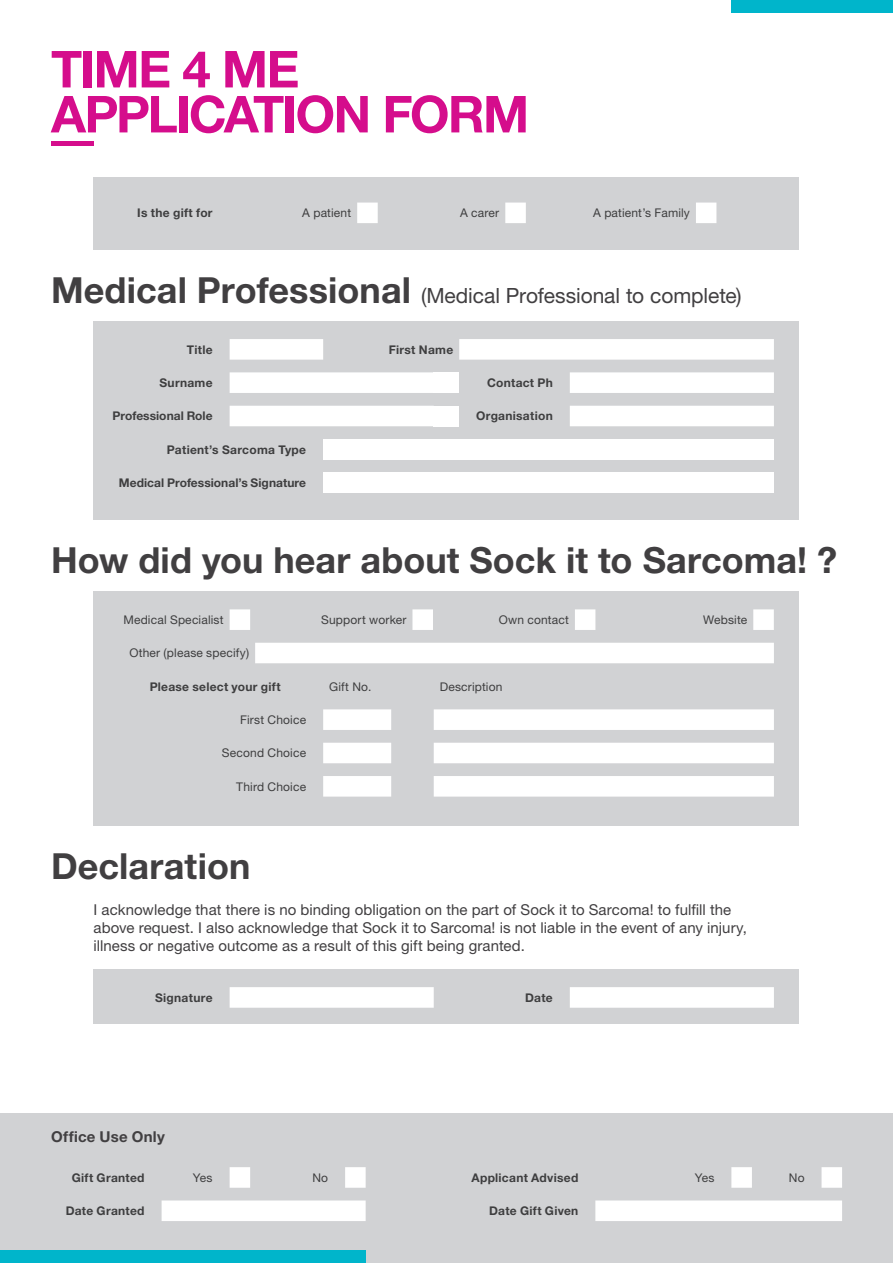
<style>
.page{position:relative;width:893px;height:1263px;background:#fff}
.page>*{position:absolute;margin:0;border:0;box-sizing:border-box;transform-origin:0 0}
.t1{font:700 51px/45px "Helvetica Neue LT Pro";letter-spacing:-.035em;color:#d50d8c}
.t2{font:700 36px "Helvetica Neue LT Pro";color:#413f41}
.t3{font:21px "Helvetica Neue LT Pro";letter-spacing:-.005em;color:#413f41}
.t4{font:15px/18px "Helvetica Neue LT Pro";letter-spacing:.005em;color:#413f41}
.t5{font:700 15px "Helvetica Neue LT Pro";letter-spacing:.02em;color:#413f41}
.t6{font:700 12px "Helvetica Neue LT Pro";letter-spacing:.02em;color:#3e3e3f}
.t7{font:12px "Helvetica Neue LT Pro";letter-spacing:.015em;color:#3e3e3f}
.t8{font:700 12px "Helvetica Neue LT Pro";color:#3e3e3f}
.s1{font-weight:700;font-size:36px}
</style>
<div class="page">
<div style="left:94px;top:321px;width:705px;height:198px;background:#d1d2d4"></div>
<div style="left:94px;top:591px;width:705px;height:234px;background:#d1d2d4"></div>
<div style="left:94px;top:969px;width:705px;height:54px;background:#d1d2d4"></div>
<div style="left:0;top:1113px;width:893px;height:150px;background:#d1d2d4"></div>
<div style="left:731px;top:0;width:162px;height:13px;background:#00b5cb"></div>
<div style="left:0;top:1250px;width:366px;height:13px;background:#00b5cb"></div>
<hr style="left:51px;top:141px;width:43px;height:4px;background:#d50d8c">
<div style="left:94px;top:177px;width:705px;height:72px;background:#d1d2d4"></div>
<svg style="left:357px;top:203px;width:359px;height:20px"></svg>
<svg style="left:230px;top:339px;width:544px;height:21px"></svg>
<svg style="left:323px;top:709px;width:451px;height:88px"></svg>
<svg style="left:230px;top:372px;width:544px;height:21px"></svg>
<div style="left:434px;top:372px;width:25px;height:21px;background:#fff"></div>
<div style="left:323px;top:439px;width:204px;height:21px;background:#fff"></div>
<div style="left:527px;top:439px;width:247px;height:21px;background:#fff"></div>
<svg style="left:230px;top:406px;width:544px;height:20px"></svg>
<div style="left:434px;top:406px;width:25px;height:20px;background:#fff"></div>
<div style="left:323px;top:472px;width:451px;height:21px;background:#fff"></div>
<svg style="left:230px;top:609px;width:544px;height:21px"></svg>
<div style="left:255px;top:643px;width:519px;height:20px;background:#fff"></div>
<svg style="left:230px;top:987px;width:544px;height:21px"></svg>
<svg style="left:162px;top:1167px;width:680px;height:54px"></svg>
<h1 class="t1" style="left:51px;top:46px;width:480px">TIME 4 ME<br>APPLICATION FORM</h1>
<p class="t6" style="left:137px;top:205px;width:77px">Is the gift for</p>
<p class="t7" style="left:302px;top:206px;width:50px">A patient</p>
<p class="t7" style="left:460px;top:206px;width:41px">A carer</p>
<p class="t7" style="left:593px;top:206px;width:98px">A patient’s Family</p>
<h3 class="t3" style="left:51px;top:283px;width:692px"><span class="s1">Medical Professional</span> (Medical Professional to complete)</h3>
<p class="t6" style="left:187px;top:342px;width:27px">Title</p>
<p class="t6" style="left:389px;top:342px;width:66px">First Name</p>
<p class="t6" style="left:159px;top:375px;width:55px">Surname</p>
<p class="t6" style="left:487px;top:375px;width:67px">Contact Ph</p>
<p class="t8" style="left:112px;top:409px;width:102px">Professional Role</p>
<p class="t6" style="left:476px;top:409px;width:78px">Organisation</p>
<p class="t6" style="left:167px;top:442px;width:141px">Patient’s Sarcoma Type</p>
<p class="t6" style="left:119px;top:475px;width:189px">Medical Professional’s Signature</p>
<h2 class="t2" style="left:51px;top:538px;width:788px">How did you hear about Sock it to Sarcoma! ?</h2>
<p class="t7" style="left:123px;top:612px;width:102px">Medical Specialist</p>
<p class="t7" style="left:321px;top:612px;width:87px">Support worker</p>
<p class="t7" style="left:499px;top:612px;width:72px">Own contact</p>
<p class="t7" style="left:703px;top:612px;width:46px">Website</p>
<p class="t7" style="left:129px;top:646px;width:121px">Other (please specify)</p>
<p class="t6" style="left:150px;top:679px;width:132px">Please select your gift</p>
<p class="t7" style="left:329px;top:679px;width:44px">Gift No.</p>
<p class="t7" style="left:440px;top:679px;width:64px">Description</p>
<p class="t7" style="left:240px;top:712px;width:67px">First Choice</p>
<p class="t7" style="left:222px;top:746px;width:86px">Second Choice</p>
<p class="t7" style="left:236px;top:779px;width:71px">Third Choice</p>
<h2 class="t2" style="left:51px;top:844px;width:201px">Declaration</h2>
<p class="t4" style="left:94px;top:900px;width:655px">I acknowledge that there is no binding obligation on the part of Sock it to Sarcoma! to fulfill the above request. I also acknowledge that Sock it to Sarcoma! is not liable in the event of any injury, illness or negative outcome as a result of this gift being granted.</p>
<p class="t6" style="left:155px;top:990px;width:59px">Signature</p>
<p class="t6" style="left:525px;top:990px;width:29px">Date</p>
<p class="t5" style="left:51px;top:1127px;width:115px">Office Use Only</p>
<p class="t6" style="left:72px;top:1170px;width:74px">Gift Granted</p>
<p class="t7" style="left:193px;top:1170px;width:21px">Yes</p>
<p class="t7" style="left:312px;top:1170px;width:17px">No</p>
<p class="t6" style="left:471px;top:1170px;width:108px">Applicant Advised</p>
<p class="t7" style="left:695px;top:1170px;width:21px">Yes</p>
<p class="t7" style="left:789px;top:1170px;width:17px">No</p>
<p class="t6" style="left:66px;top:1203px;width:80px">Date Granted</p>
<p class="t6" style="left:489px;top:1203px;width:91px">Date Gift Given</p>
</div>
